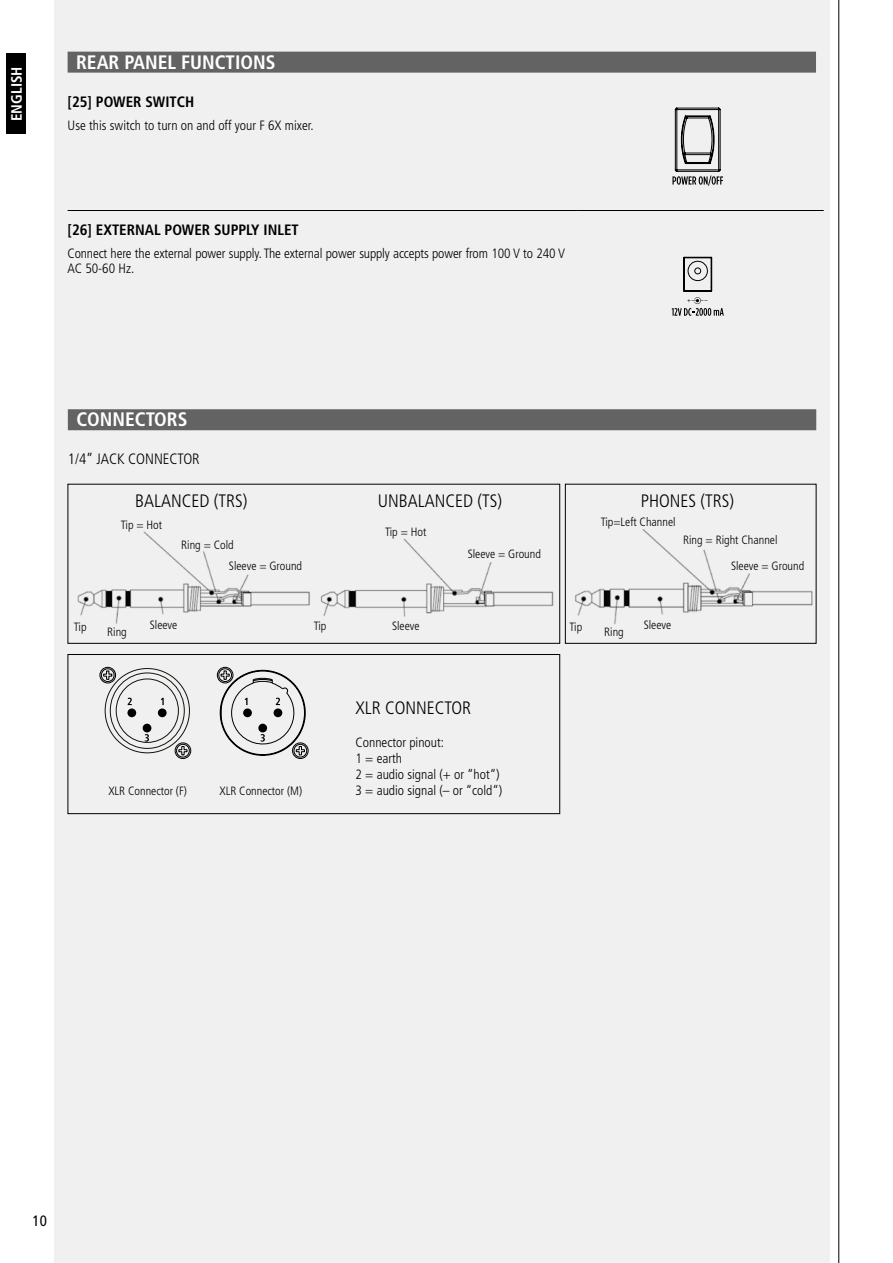
<style>
.page{position:relative;width:893px;height:1263px;background:#fff}
.page>*{position:absolute;margin:0;border:0;box-sizing:border-box;transform-origin:0 0}
.t1{font:700 condensed 19.5px "Frutiger LT Std";color:#fff}
.t2{font:300 condensed 18px "Frutiger LT Std";color:#000}
.t3{font:700 condensed 15px "Frutiger LT Std";color:#000}
.t4{font:300 condensed 15px "Frutiger LT Std";color:#000}
.t5{font:700 condensed 15px "Frutiger LT Std";color:#fff}
.t6{font:condensed 15px "Frutiger LT Std";color:#000}
.t7{font:300 condensed 13.5px/16.2px "Frutiger LT Std";color:#000}
.t8{font:300 condensed 12px "Frutiger LT Std";color:#000}
</style>
<div class="page">
<div style="left:54px;top:0;width:775px;height:1263px;background:#f0f0f0"></div>
<hr style="left:838px;top:0;width:1px;height:1263px;background:#000">
<div style="left:6px;top:54px;width:20px;height:80px;background:#000"></div>
<img style="left:320px;top:538px;width:234px;height:79px">
<img style="left:67px;top:484px;width:243px;height:158px">
<img style="left:558px;top:483px;width:259px;height:161px">
<div style="left:68px;top:409px;width:748px;height:21px;background:#646363"></div>
<div style="left:68px;top:484px;width:492px;height:160px;border:1px solid #000"></div>
<div style="left:565px;top:484px;width:251px;height:160px;border:1px solid #000"></div>
<div style="left:68px;top:654px;width:492px;height:160px;border:1px solid #000"></div>
<svg style="left:217px;top:667px;width:92px;height:92px"></svg>
<svg style="left:99px;top:667px;width:92px;height:92px"></svg>
<div style="left:68px;top:52px;width:748px;height:21px;background:#646363"></div>
<hr style="left:68px;top:210px;width:510px;height:1px;background:#000">
<hr style="left:578px;top:210px;width:246px;height:1px;background:#000">
<svg style="left:672px;top:107px;width:51px;height:79px"></svg>
<svg style="left:672px;top:257px;width:52px;height:59px"></svg>
<p class="t5" style="left:8px;top:121px;width:56px;rotate:-90deg">ENGLISH</p>
<h1 class="t1" style="left:76px;top:50px;width:201px">REAR PANEL FUNCTIONS</h1>
<p class="t3" style="left:68px;top:93px;width:128px">[25] POWER SWITCH</p>
<p class="t7" style="left:68px;top:118px;width:247px">Use this switch to turn on and off your F 6X mixer.</p>
<p class="t3" style="left:68px;top:220px;width:233px">[26] EXTERNAL POWER SUPPLY INLET</p>
<p class="t7" style="left:68px;top:246px;width:499px;line-height:15px">Connect here the external power supply. The external power supply accepts power from 100 V to 240 V<br>AC 50-60 Hz.</p>
<h1 class="t1" style="left:76px;top:408px;width:113px">CONNECTORS</h1>
<p class="t4" style="left:68px;top:450px;width:133px">1/4” JACK CONNECTOR</p>
<h2 class="t2" style="left:135px;top:491px;width:114px">BALANCED (TRS)</h2>
<p class="t8" style="left:121px;top:518px;width:43px">Tip = Hot</p>
<p class="t8" style="left:181px;top:538px;width:54px">Ring = Cold</p>
<p class="t8" style="left:229px;top:559px;width:75px">Sleeve = Ground</p>
<h2 class="t2" style="left:378px;top:491px;width:126px">UNBALANCED (TS)</h2>
<p class="t8" style="left:385px;top:525px;width:43px">Tip = Hot</p>
<p class="t8" style="left:468px;top:547px;width:75px">Sleeve = Ground</p>
<p class="t8" style="left:74px;top:620px;width:14px">Tip</p>
<p class="t8" style="left:150px;top:618px;width:29px">Sleeve</p>
<p class="t8" style="left:107px;top:625px;width:21px">Ring</p>
<p class="t8" style="left:314px;top:619px;width:14px">Tip</p>
<p class="t8" style="left:392px;top:619px;width:29px">Sleeve</p>
<h2 class="t2" style="left:356px;top:697px;width:117px">XLR CONNECTOR</h2>
<p class="t7" style="left:356px;top:734px;width:146px">Connector pinout:<br>1 = earth<br>2 = audio signal (+ or “hot“)</p>
<p class="t8" style="left:108px;top:784px;width:80px">XLR Connector (F)</p>
<p class="t8" style="left:219px;top:784px;width:84px">XLR Connector (M)</p>
<p class="t7" style="left:356px;top:783px;width:148px">3 = audio signal (– or “cold“)</p>
<h2 class="t2" style="left:641px;top:491px;width:95px">PHONES (TRS)</h2>
<p class="t8" style="left:601px;top:515px;width:76px">Tip=Left Channel</p>
<p class="t8" style="left:683px;top:533px;width:96px">Ring = Right Channel</p>
<p class="t8" style="left:731px;top:559px;width:75px">Sleeve = Ground</p>
<p class="t8" style="left:570px;top:620px;width:14px">Tip</p>
<p class="t8" style="left:604px;top:625px;width:21px">Ring</p>
<p class="t8" style="left:644px;top:618px;width:29px">Sleeve</p>
<p class="t6" style="left:33px;top:1211px;width:16px">10</p>
</div>
